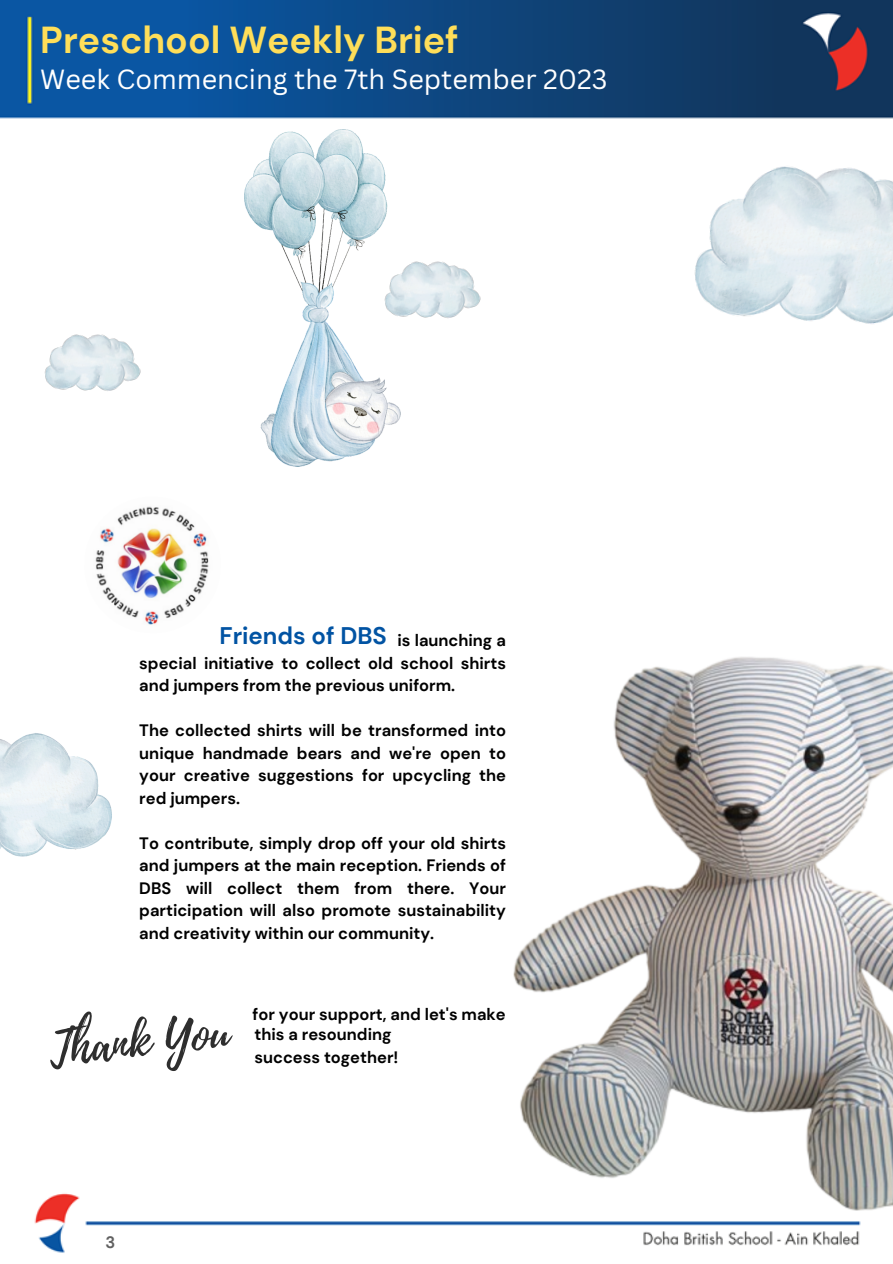
<style>
.page{position:relative;width:893px;height:1264px;background:#fff}
.page>*{position:absolute;margin:0;border:0;box-sizing:border-box;transform-origin:0 0}
.t1{font:48.3px "Playlist Script";color:#2e2e2e}
.t2{font:700 37.5px "DM Sans";color:#ffde59}
.t3{font:27px "Canva Sans";color:#fff}
.t4{font:700 24px "DM Sans";color:#0153a3}
.t5{font:700 16.5px/22.5px "DM Sans";color:#000;text-align:justify}
.t6{font:700 16.5px "DM Sans";color:#616161}
</style>
<div class="page">
<img style="left:0;top:0;width:892px;height:1253px">
<img style="left:82px;top:495px;width:141px;height:140px">
<img style="left:486px;top:535px;width:406px;height:696px">
<img style="left:679px;top:139px;width:213px;height:209px">
<img style="left:0;top:708px;width:117px;height:192px">
<img style="left:244px;top:129px;width:156px;height:338px">
<img style="left:376px;top:238px;width:110px;height:110px">
<img style="left:37px;top:311px;width:110px;height:110px">
<p class="t2" style="left:40px;top:15px;width:420px">Preschool Weekly Brief</p>
<p class="t3" style="left:40px;top:60px;width:568px">Week Commencing the 7th September 2023</p>
<p class="t4" style="left:219px;top:620px;width:169px">Friends of DBS</p>
<p class="t5" style="left:139px;top:629px;width:368px;text-indent:258px">is launching a special initiative to collect old school shirts and jumpers from the previous uniform.</p>
<p class="t5" style="left:139px;top:719px;width:368px">The collected shirts will be transformed into unique handmade bears and we're open to your creative suggestions for upcycling the red jumpers.</p>
<p class="t5" style="left:139px;top:832px;width:368px">To contribute, simply drop off your old shirts and jumpers at the main reception. Friends of DBS will collect them from there. Your participation will also promote sustainability and creativity within our community.</p>
<p class="t1" style="left:46px;top:1015px;width:182px;rotate:-5deg">Thank You</p>
<p class="t5" style="left:252px;top:1002px;width:255px">for your support, and let's make</p>
<p class="t5" style="left:254px;top:1023px;width:138px">this a resounding</p>
<p class="t5" style="left:254px;top:1046px;width:145px">success together!</p>
<p class="t6" style="left:105px;top:1231px;width:11px">3</p>
</div>
